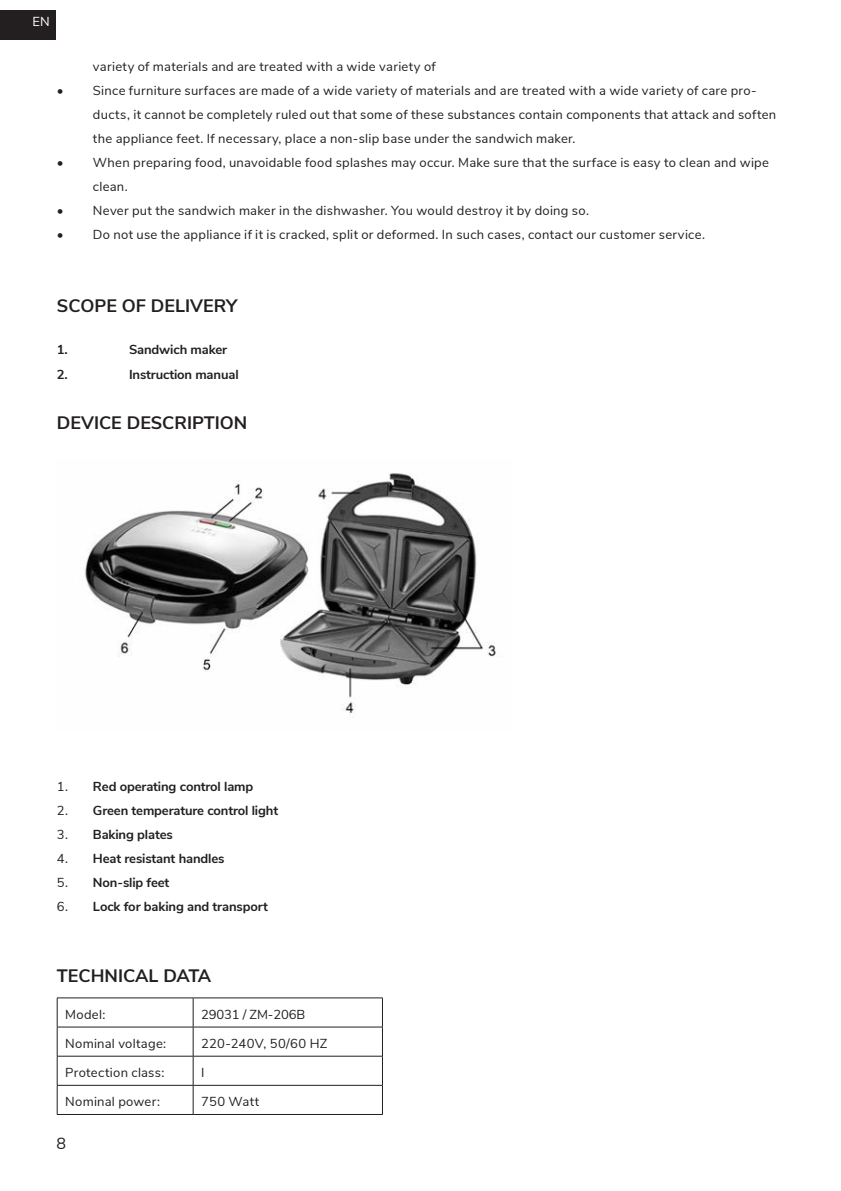
<style>
.page{position:relative;width:841px;height:1191px;background:#fff}
.page>*{position:absolute;margin:0;border:0;box-sizing:border-box;transform-origin:0 0}
.t1{font:700 18px "Nunito Sans";color:#231f20}
.t2{font:16px "Nunito Sans";color:#231f20}
.t3{font:13px/24px "Nunito Sans";letter-spacing:.02em;color:#231f20}
.t4{font:700 13px "Nunito Sans";letter-spacing:-.01em;color:#231f20}
.t5{font:13px "Nunito Sans";letter-spacing:-.01em;color:#231f20}
.t6{font:13px "Nunito Sans";color:#fff}
.s1{font-weight:400}
</style>
<div class="page">
<div style="left:0;top:10px;width:55px;height:29px;background:#231f20"></div>
<img style="left:85px;top:473px;width:411px;height:241px">
<hr style="left:57px;top:997px;width:136px;height:1px;background:#231f20">
<hr style="left:193px;top:997px;width:189px;height:1px;background:#231f20">
<hr style="left:57px;top:1027px;width:136px;height:1px;background:#231f20">
<hr style="left:193px;top:1027px;width:189px;height:1px;background:#231f20">
<hr style="left:57px;top:1056px;width:136px;height:1px;background:#231f20">
<hr style="left:193px;top:1056px;width:189px;height:1px;background:#231f20">
<hr style="left:57px;top:1085px;width:136px;height:1px;background:#231f20">
<svg style="left:57px;top:998px;width:1px;height:116px"></svg>
<hr style="left:193px;top:1085px;width:189px;height:1px;background:#231f20">
<svg style="left:193px;top:998px;width:1px;height:116px"></svg>
<svg style="left:382px;top:998px;width:1px;height:116px"></svg>
<hr style="left:57px;top:1114px;width:136px;height:1px;background:#231f20">
<hr style="left:193px;top:1114px;width:189px;height:1px;background:#231f20">
<p class="t6" style="left:32px;top:12px;width:19px">EN</p>
<p class="t3" style="left:93px;top:54px;width:344px">variety of materials and are treated with a wide variety of</p>
<p class="t3" style="left:93px;top:78px;width:684px;text-indent:-36px">• Since furniture surfaces are made of a wide variety of materials and are treated with a wide variety of care pro&shy;ducts, it cannot be completely ruled out that some of these substances contain components that attack and soften the appliance feet. If necessary, place a non-slip base under the sandwich maker.</p>
<p class="t3" style="left:93px;top:150px;width:677px;text-indent:-36px">• When preparing food, unavoidable food splashes may occur. Make sure that the surface is easy to clean and wipe clean.</p>
<p class="t3" style="left:57px;top:198px;width:533px">• Never put the sandwich maker in the dishwasher. You would destroy it by doing so.</p>
<p class="t3" style="left:57px;top:222px;width:649px">• Do not use the appliance if it is cracked, split or deformed. In such cases, contact our customer service.</p>
<h1 class="t1" style="left:57px;top:293px;width:182px">SCOPE OF DELIVERY</h1>
<p class="t4" style="left:57px;top:340px;width:12px">1.</p>
<p class="t4" style="left:129px;top:340px;width:100px">Sandwich maker</p>
<p class="t4" style="left:57px;top:365px;width:12px">2.</p>
<p class="t4" style="left:129px;top:365px;width:111px">Instruction manual</p>
<h1 class="t1" style="left:57px;top:410px;width:192px">DEVICE DESCRIPTION</h1>
<p class="t4" style="left:57px;top:777px;width:198px"><span class="s1">1.</span> Red operating control lamp</p>
<p class="t4" style="left:57px;top:801px;width:222px"><span class="s1">2.</span> Green temperature control light</p>
<p class="t4" style="left:57px;top:825px;width:117px"><span class="s1">3.</span> Baking plates</p>
<p class="t4" style="left:57px;top:849px;width:169px"><span class="s1">4.</span> Heat resistant handles</p>
<p class="t4" style="left:57px;top:873px;width:114px"><span class="s1">5.</span> Non-slip feet</p>
<p class="t4" style="left:57px;top:897px;width:212px"><span class="s1">6.</span> Lock for baking and transport</p>
<h1 class="t1" style="left:57px;top:963px;width:156px">TECHNICAL DATA</h1>
<p class="t3" style="left:65px;top:1002px;width:42px">Model:</p>
<p class="t5" style="left:201px;top:1005px;width:105px">29031 / ZM-206B</p>
<p class="t3" style="left:65px;top:1031px;width:102px">Nominal voltage:</p>
<p class="t3" style="left:201px;top:1031px;width:128px">220-240V, 50/60 HZ</p>
<p class="t3" style="left:65px;top:1060px;width:101px">Protection class:</p>
<p class="t3" style="left:201px;top:1060px;width:5px">I</p>
<p class="t3" style="left:65px;top:1089px;width:96px">Nominal power:</p>
<p class="t3" style="left:201px;top:1089px;width:60px">750 Watt</p>
<p class="t2" style="left:57px;top:1131px;width:11px">8</p>
</div>
